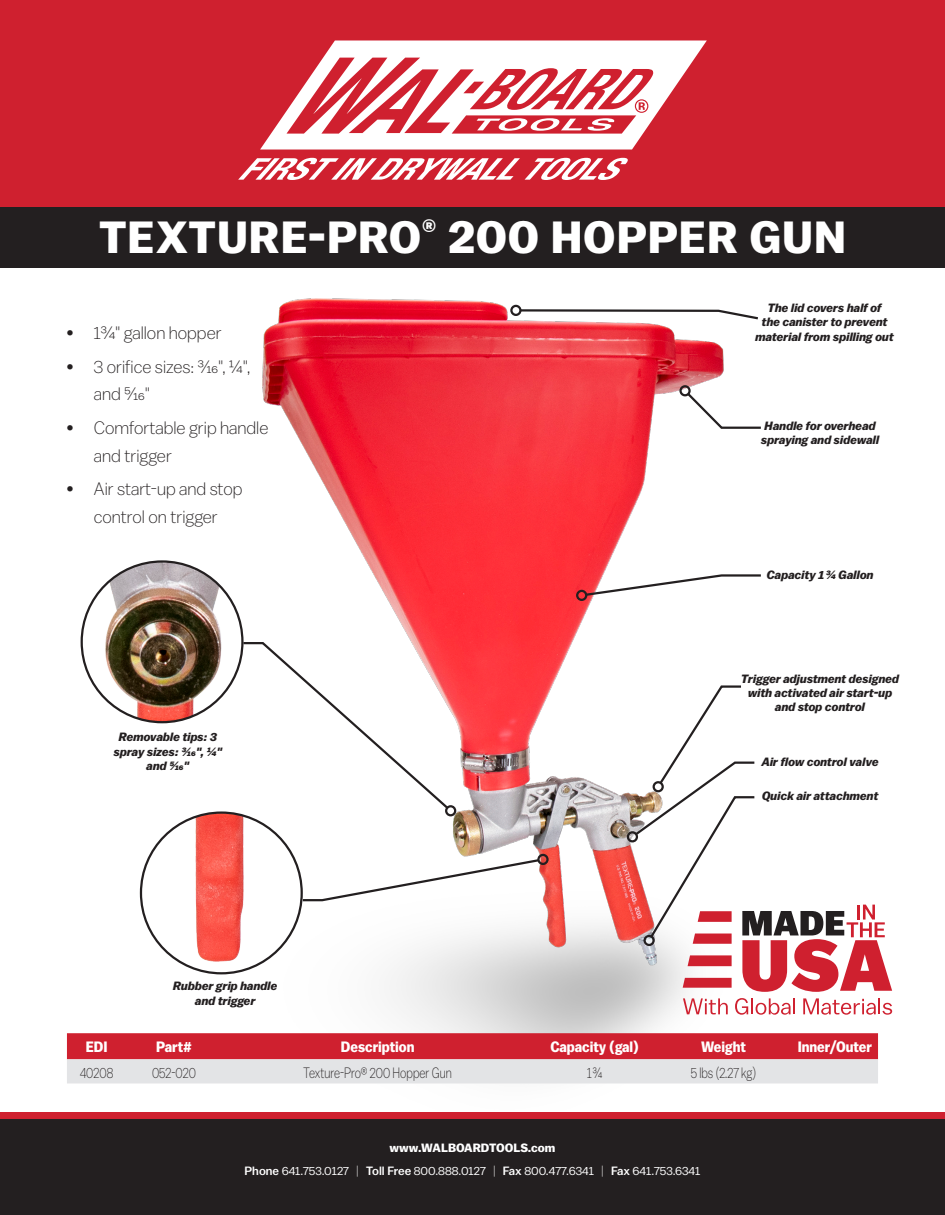
<style>
.page{position:relative;width:945px;height:1215px;background:#fff}
.page>*{position:absolute;margin:0;border:0;box-sizing:border-box;transform-origin:0 0}
.t1{font:700 45px "Balto";letter-spacing:.02em;color:#fff}
.t2{font:300 18px/27.6px "Balto";color:#231f20}
.Table_info{font:300 15px "Balto";color:#231f20;scale:.8 1}
.Marshalltown_Table_H{font:700 15px "Balto";color:#fff;scale:.9 1}
.t3{font:italic 700 12px/14.4px "Balto";color:#231f20;text-align:center}
.t4{font:12px "Balto";color:#fff}
.t5{font:700 12px "Balto";color:#fff}
.s1{font-weight:500}
.s2{font-weight:300}
</style>
<div class="page">
<img style="left:262px;top:299px;width:464px;height:785px">
<div style="left:0;top:1112px;width:945px;height:90px;background:#cf202f"></div>
<div style="left:0;top:0;width:945px;height:207px;background:#cf202f"></div>
<div style="left:0;top:1119px;width:945px;height:96px;background:#231f20"></div>
<div style="left:0;top:207px;width:945px;height:61px;background:#231f20"></div>
<svg style="left:683px;top:998px;width:45px;height:16px"></svg>
<svg style="left:735px;top:998px;width:60px;height:17px"></svg>
<svg style="left:803px;top:998px;width:89px;height:17px"></svg>
<img style="left:141px;top:813px;width:161px;height:149px">
<img style="left:82px;top:561px;width:160px;height:161px;border-radius:80px">
<svg style="left:301px;top:858px;width:240px;height:44px"></svg>
<div style="left:537px;top:854px;width:12px;height:11px;border:2px solid #231f20;border-radius:50%"></div>
<div style="left:627px;top:831px;width:11px;height:11px;border:2px solid #231f20;border-radius:50%"></div>
<svg style="left:633px;top:684px;width:259px;height:308px"></svg>
<div style="left:653px;top:781px;width:11px;height:11px;border:2px solid #231f20;border-radius:50%"></div>
<svg style="left:584px;top:573px;width:177px;height:24px"></svg>
<div style="left:576px;top:590px;width:11px;height:11px;border:2px solid #231f20;border-radius:50%"></div>
<svg style="left:685px;top:391px;width:76px;height:39px"></svg>
<div style="left:679px;top:385px;width:12px;height:11px;border:2px solid #231f20;border-radius:50%"></div>
<svg style="left:518px;top:308px;width:240px;height:13px"></svg>
<div style="left:510px;top:305px;width:12px;height:11px;border:2px solid #231f20;border-radius:50%"></div>
<svg style="left:241px;top:641px;width:209px;height:170px"></svg>
<div style="left:445px;top:805px;width:11px;height:11px;border:2px solid #231f20;border-radius:50%"></div>
<svg style="left:238px;top:158px;width:390px;height:22px"></svg>
<svg style="left:260px;top:40px;width:447px;height:110px;fill:#fff"></svg>
<svg style="left:594px;top:75px;width:53px;height:37px"></svg>
<svg style="left:67px;top:1033px;width:811px;height:50px;background:#d87e87"></svg>
<p class="t1" style="left:99px;top:210px;width:748px">TEXTURE-PRO<sup>®</sup> 200 HOPPER GUN</p>
<p class="t2" style="left:67px;top:319px;width:156px">• 13/4" gallon hopper</p>
<p class="t2" style="left:94px;top:352px;width:158px;text-indent:-27px">• 3 orifice sizes: 3/16", 1/4", and 5/16"</p>
<p class="t2" style="left:94px;top:414px;width:176px;text-indent:-27px">• Comfortable grip handle and trigger</p>
<p class="t2" style="left:67px;top:475px;width:177px;text-align:center">• Air start-up and stop control on trigger</p>
<p class="t3" style="left:114px;top:730px;width:110px">Removable tips: 3 spray sizes: 3/16", 1/4" and 5/16"</p>
<p class="t3" style="left:173px;top:979px;width:106px">Rubber grip handle and trigger</p>
<p class="t3" style="left:756px;top:300px;width:140px">The lid covers half of<br>the canister to prevent material from spilling out</p>
<p class="t3" style="left:761px;top:418px;width:120px;text-align:left">Handle for overhead spraying and sidewall</p>
<p class="t3" style="left:767px;top:568px;width:109px">Capacity 1 3/4 Gallon</p>
<p class="t3" style="left:741px;top:671px;width:159px">Trigger adjustment designed with activated air start-up and stop control</p>
<p class="t3" style="left:762px;top:755px;width:119px">Air flow control valve</p>
<p class="t3" style="left:762px;top:789px;width:118px">Quick air attachment</p>
<p class="Marshalltown_Table_H" style="left:86px;top:1038px;width:26px">EDI</p>
<p class="Marshalltown_Table_H" style="left:156px;top:1038px;width:41px">Part#</p>
<p class="Marshalltown_Table_H" style="left:341px;top:1038px;width:83px">Description</p>
<p class="Marshalltown_Table_H" style="left:550px;top:1038px;width:100px">Capacity (gal)</p>
<p class="Marshalltown_Table_H" style="left:701px;top:1038px;width:51px">Weight</p>
<p class="Marshalltown_Table_H" style="left:798px;top:1038px;width:84px">Inner/Outer</p>
<p class="Table_info" style="left:80px;top:1064px;width:43px">40208</p>
<p class="Table_info" style="left:152px;top:1064px;width:56px">052-020</p>
<p class="Table_info" style="left:304px;top:1064px;width:187px">Texture-Pro® 200 Hopper Gun</p>
<p class="Table_info" style="left:587px;top:1064px;width:20px">1 3/4</p>
<p class="Table_info" style="left:691px;top:1064px;width:83px">5 lbs (2.27 kg)</p>
<p class="t5" style="left:390px;top:1141px;width:167px">www.WALBOARDTOOLS.com</p>
<p class="t4" style="left:245px;top:1163px;width:457px"><span class="s1">Phone</span> 641.753.0127 <span class="s2">|</span> <span class="s1">Toll Free</span> 800.888.0127 <span class="s2">|</span> <span class="s1">Fax</span> 800.477.6341 <span class="s2">|</span> <span class="s1">Fax</span> 641.753.6341</p>
</div>
